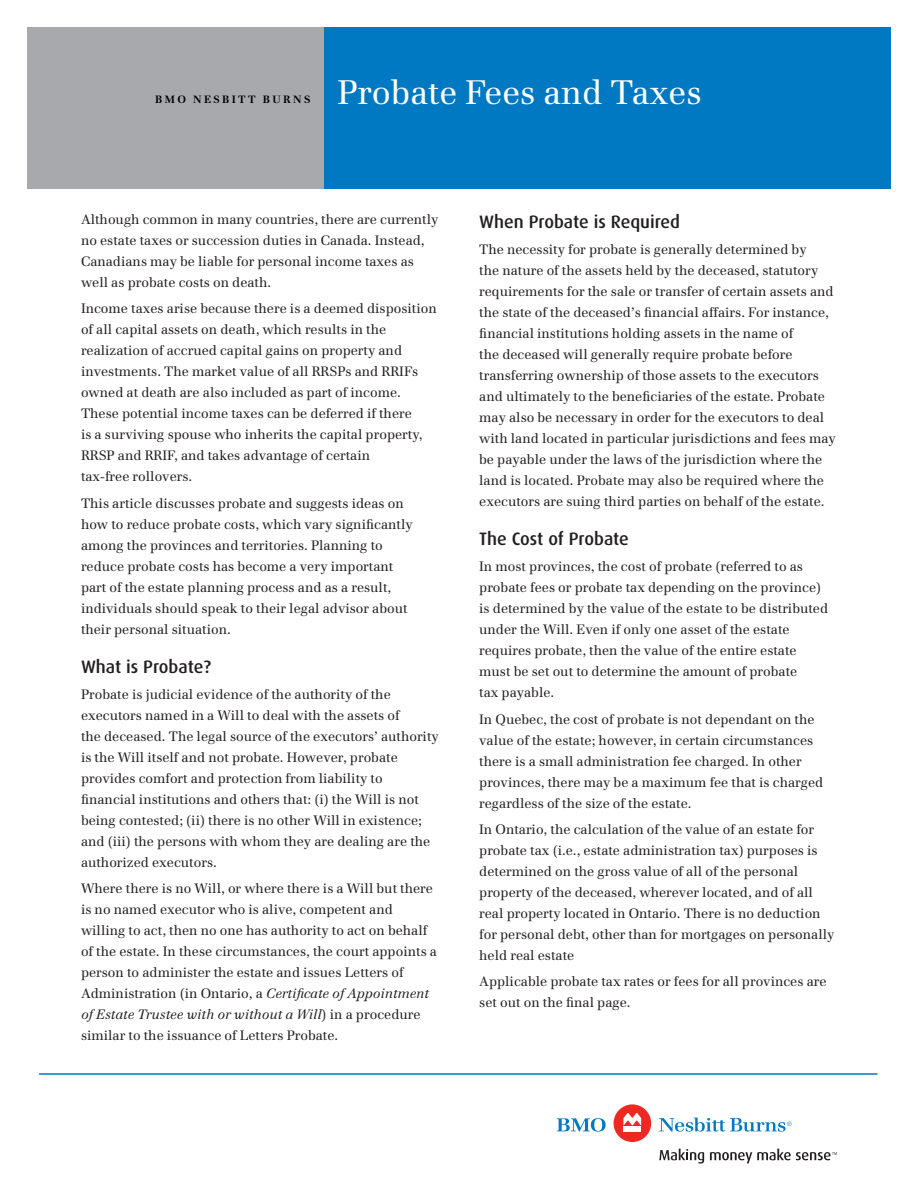
<style>
.page{position:relative;width:918px;height:1188px;background:#fff}
.page>*{position:absolute;margin:0;border:0;box-sizing:border-box;transform-origin:0 0}
.t1{font:33.75px "Emona";color:#fff}
.t2{font:500 18px "Dax";color:#231f20}
.t3{font:13.5px/21px "Emona";color:#231f20}
.t4{font:700 10.5px "Emona";color:#000}
.s1{font-style:italic}
</style>
<div class="page">
<hr style="left:39px;top:1073px;width:839px;height:2px;background:#0079c2">
<div style="left:27px;top:27px;width:297px;height:162px;background:#a8a9ad"></div>
<div style="left:324px;top:27px;width:567px;height:162px;background:#0079c2"></div>
<svg style="left:659px;top:1149px;width:45px;height:15px"></svg>
<svg style="left:710px;top:1149px;width:127px;height:14px"></svg>
<div style="left:614px;top:1104px;width:37px;height:38px;background:#ee2823;border-radius:50%"></div>
<div style="left:623px;top:1126px;width:18px;height:5px;background:#fff"></div>
<svg style="left:623px;top:1113px;width:18px;height:13px"></svg>
<svg style="left:557px;top:1118px;width:49px;height:14px"></svg>
<svg style="left:659px;top:1118px;width:133px;height:14px"></svg>
<p class="t4" style="left:155px;top:93px;width:157px">B M O N E S B I T T B U R N S</p>
<p class="t1" style="left:338px;top:71px;width:366px">Probate Fees and Taxes</p>
<p class="t3" style="left:81px;top:209px;width:359px">Although common in many countries, there are currently no estate taxes or succession duties in Canada. Instead, Canadians may be liable for personal income taxes as well as probate costs on death.</p>
<p class="t3" style="left:81px;top:298px;width:357px">Income taxes arise because there is a deemed disposition of all capital assets on death, which results in the realization of accrued capital gains on property and investments. The market value of all RRSPs and RRIFs owned at death are also included as part of income.<br>These potential income taxes can be deferred if there<br>is a surviving spouse who inherits the capital property, RRSP and RRIF, and takes advantage of certain<br>tax-free rollovers.</p>
<p class="t3" style="left:81px;top:493px;width:333px">This article discusses probate and suggests ideas on how to reduce probate costs, which vary signifcantly among the provinces and territories. Planning to reduce probate costs has become a very important part of the estate planning process and as a result, individuals should speak to their legal advisor about their personal situation.</p>
<h1 class="t2" style="left:81px;top:656px;width:131px">What is Probate?</h1>
<p class="t3" style="left:81px;top:684px;width:359px">Probate is judicial evidence of the authority of the executors named in a Will to deal with the assets of<br>the deceased. The legal source of the executors’ authority is the Will itself and not probate. However, probate provides comfort and protection from liability to fnancial institutions and others that: (i) the Will is not being contested; (ii) there is no other Will in existence; and (iii) the persons with whom they are dealing are the authorized executors.</p>
<p class="t3" style="left:81px;top:878px;width:358px">Where there is no Will, or where there is a Will but there is no named executor who is alive, competent and willing to act, then no one has authority to act on behalf of the estate. In these circumstances, the court appoints a person to administer the estate and issues Letters of Administration (in Ontario, a <span class="s1">Certifcate of Appointment of Estate Trustee with or without a Will</span>) in a procedure similar to the issuance of Letters Probate.</p>
<h1 class="t2" style="left:479px;top:211px;width:202px">When Probate is Required</h1>
<p class="t3" style="left:479px;top:239px;width:358px">The necessity for probate is generally determined by<br>the nature of the assets held by the deceased, statutory requirements for the sale or transfer of certain assets and the state of the deceased’s fnancial affairs. For instance, fnancial institutions holding assets in the name of<br>the deceased will generally require probate before transferring ownership of those assets to the executors and ultimately to the benefciaries of the estate. Probate may also be necessary in order for the executors to deal with land located in particular jurisdictions and fees may be payable under the laws of the jurisdiction where the land is located. Probate may also be required where the executors are suing third parties on behalf of the estate.</p>
<h1 class="t2" style="left:479px;top:528px;width:151px">The Cost of Probate</h1>
<p class="t3" style="left:479px;top:556px;width:350px">In most provinces, the cost of probate (referred to as probate fees or probate tax depending on the province) is determined by the value of the estate to be distributed under the Will. Even if only one asset of the estate requires probate, then the value of the entire estate must be set out to determine the amount of probate<br>tax payable.</p>
<p class="t3" style="left:479px;top:708px;width:346px">In Quebec, the cost of probate is not dependant on the value of the estate; however, in certain circumstances there is a small administration fee charged. In other provinces, there may be a maximum fee that is charged regardless of the size of the estate.</p>
<p class="t3" style="left:479px;top:819px;width:357px">In Ontario, the calculation of the value of an estate for probate tax (i.e., estate administration tax) purposes is determined on the gross value of all of the personal property of the deceased, wherever located, and of all real property located in Ontario. There is no deduction for personal debt, other than for mortgages on personally held real estate</p>
<p class="t3" style="left:479px;top:971px;width:349px">Applicable probate tax rates or fees for all provinces are set out on the fnal page.</p>
</div>
